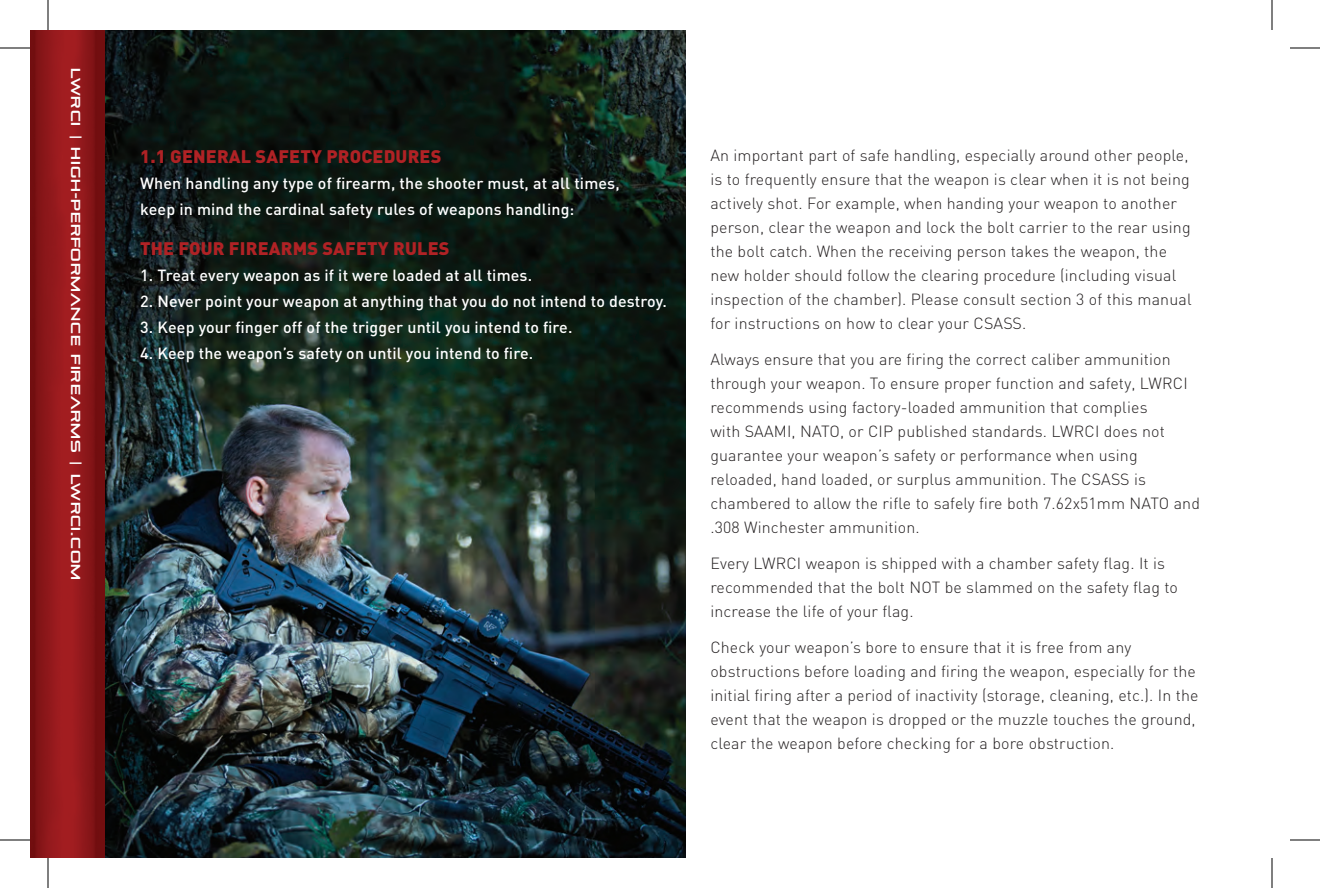
<style>
.page{position:relative;width:1320px;height:888px;background:#fff}
.page>*{position:absolute;margin:0;border:0;box-sizing:border-box;transform-origin:0 0}
.t1{font:900 18px "DIN";letter-spacing:.01em;color:#b02225}
.t2{font:300 16px/24px "DIN";letter-spacing:.01em;color:#231f20}
.t3{font:500 16px/26px "DIN";letter-spacing:.01em;color:#fff}
.t4{font:700 13px "Pirulen Rg";letter-spacing:.075em;color:#fff}
</style>
<div class="page">
<img style="left:30px;top:30px;width:76px;height:828px">
<img style="left:106px;top:30px;width:580px;height:828px">
<hr style="left:0;top:48px;width:30px;height:1px;background:#000">
<hr style="left:1290px;top:48px;width:30px;height:1px;background:#000">
<hr style="left:0;top:840px;width:30px;height:1px;background:#000">
<hr style="left:1290px;top:840px;width:30px;height:1px;background:#000">
<hr style="left:48px;top:0;width:1px;height:30px;background:#000">
<hr style="left:48px;top:858px;width:1px;height:30px;background:#000">
<hr style="left:1272px;top:0;width:1px;height:30px;background:#000">
<hr style="left:1272px;top:858px;width:1px;height:30px;background:#000">
<p class="t4" style="left:84px;top:68px;width:513px;rotate:90deg">LWRCI | high-performance firearms | LwRci.com</p>
<p class="t1" style="left:140px;top:145px;width:303px">1.1 GENERAL SAFETY PROCEDURES</p>
<p class="t3" style="left:140px;top:170px;width:481px">When handling any type of firearm, the shooter must, at all times, keep in mind the cardinal safety rules of weapons handling:</p>
<p class="t1" style="left:140px;top:237px;width:311px">THE FOUR FIREARMS SAFETY RULES</p>
<p class="t3" style="left:140px;top:262px;width:394px">1. Treat every weapon as if it were loaded at all times.</p>
<p class="t3" style="left:140px;top:288px;width:528px">2. Never point your weapon at anything that you do not intend to destroy.</p>
<p class="t3" style="left:140px;top:314px;width:434px">3. Keep your finger off of the trigger until you intend to fire.</p>
<p class="t3" style="left:140px;top:340px;width:395px">4. Keep the weapon’s safety on until you intend to fire.</p>
<p class="t2" style="left:710px;top:143px;width:483px">An important part of safe handling, especially around other people, is to frequently ensure that the weapon is clear when it is not being actively shot. For example, when handing your weapon to another person, clear the weapon and lock the bolt carrier to the rear using the bolt catch. When the receiving person takes the weapon, the new holder should follow the clearing procedure (including visual inspection of the chamber). Please consult section 3 of this manual for instructions on how to clear your CSASS.</p>
<p class="t2" style="left:710px;top:347px;width:491px">Always ensure that you are firing the correct caliber ammunition through your weapon. To ensure proper function and safety, LWRCI recommends using factory-loaded ammunition that complies<br>with SAAMI, NATO, or CIP published standards. LWRCI does not guarantee your weapon’s safety or performance when using reloaded, hand loaded, or surplus ammunition. The CSASS is chambered to allow the rifle to safely fire both 7.62x51mm NATO and .308 Winchester ammunition.</p>
<p class="t2" style="left:710px;top:551px;width:469px">Every LWRCI weapon is shipped with a chamber safety flag. It is recommended that the bolt NOT be slammed on the safety flag to increase the life of your flag.</p>
<p class="t2" style="left:710px;top:635px;width:490px">Check your weapon’s bore to ensure that it is free from any obstructions before loading and firing the weapon, especially for the initial firing after a period of inactivity (storage, cleaning, etc.). In the event that the weapon is dropped or the muzzle touches the ground, clear the weapon before checking for a bore obstruction.</p>
</div>
